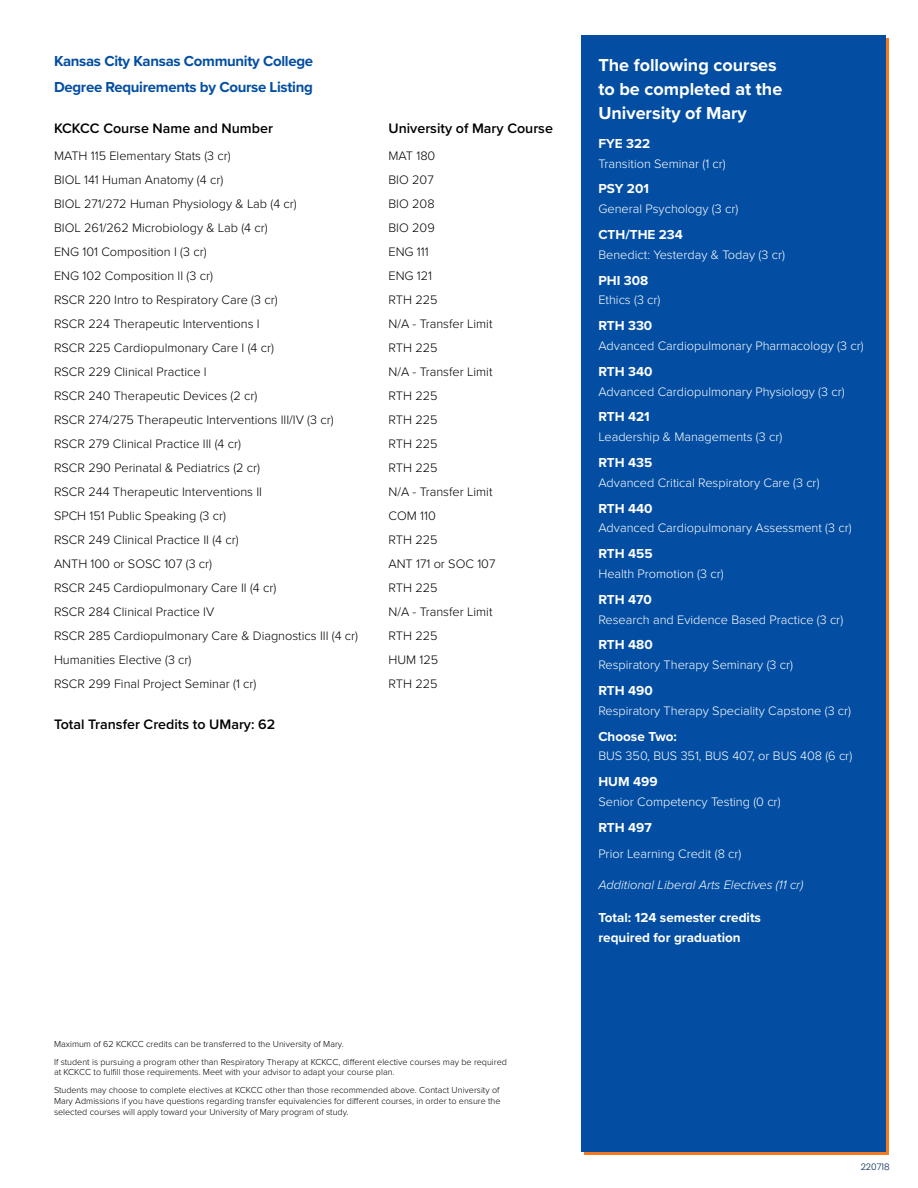
<style>
.page{position:relative;width:918px;height:1188px;background:#fff}
.page>*{position:absolute;margin:0;border:0;box-sizing:border-box;transform-origin:0 0}
.t1{font:700 18px/23.9px "Proxima Nova";color:#fff}
.t2{font:700 15px/26.2px "Proxima Nova";letter-spacing:-.02em;color:#034ea2}
.t3{font:600 14.25px "Proxima Nova";color:#000}
.t4{font:700 13.5px/19.5px "Proxima Nova";color:#fff}
.t5{font:300 12.75px "Proxima Nova";color:#000}
.t6{font:300 12.75px "Proxima Nova";color:#fff}
.t7{font:italic 300 12.75px "Proxima Nova";color:#fff}
.t8{font:300 9px/17.5px "Proxima Nova";color:#000}
.t9{font:300 9px "Poppins";color:#002550}
</style>
<div class="page">
<div style="left:581px;top:36px;width:305px;height:1116px;background:#034ea2"></div>
<p class="t2" style="left:54px;top:47px;width:261px">Kansas City Kansas Community College<br>Degree Requirements by Course Listing</p>
<p class="t3" style="left:54px;top:118px;width:221px">KCKCC Course Name and Number</p>
<p class="t3" style="left:389px;top:118px;width:166px">University of Mary Course</p>
<p class="t5" style="left:54px;top:146px;width:178px">MATH 115 Elementary Stats (3 cr)</p>
<p class="t5" style="left:388px;top:146px;width:48px">MAT 180</p>
<p class="t5" style="left:54px;top:170px;width:171px">BIOL 141 Human Anatomy (4 cr)</p>
<p class="t5" style="left:388px;top:170px;width:47px">BIO 207</p>
<p class="t5" style="left:54px;top:194px;width:244px">BIOL 271/272 Human Physiology &amp; Lab (4 cr)</p>
<p class="t5" style="left:388px;top:194px;width:48px">BIO 208</p>
<p class="t5" style="left:54px;top:218px;width:215px">BIOL 261/262 Microbiology &amp; Lab (4 cr)</p>
<p class="t5" style="left:388px;top:218px;width:48px">BIO 209</p>
<p class="t5" style="left:54px;top:242px;width:154px">ENG 101 Composition I (3 cr)</p>
<p class="t5" style="left:388px;top:242px;width:42px">ENG 111</p>
<p class="t5" style="left:54px;top:266px;width:160px">ENG 102 Composition II (3 cr)</p>
<p class="t5" style="left:388px;top:266px;width:45px">ENG 121</p>
<p class="t5" style="left:54px;top:290px;width:225px">RSCR 220 Intro to Respiratory Care (3 cr)</p>
<p class="t5" style="left:388px;top:290px;width:51px">RTH 225</p>
<p class="t5" style="left:54px;top:314px;width:207px">RSCR 224 Therapeutic Interventions I</p>
<p class="t5" style="left:388px;top:314px;width:106px">N/A - Transfer Limit</p>
<p class="t5" style="left:54px;top:338px;width:222px">RSCR 225 Cardiopulmonary Care I (4 cr)</p>
<p class="t5" style="left:388px;top:338px;width:51px">RTH 225</p>
<p class="t5" style="left:54px;top:362px;width:154px">RSCR 229 Clinical Practice I</p>
<p class="t5" style="left:388px;top:362px;width:106px">N/A - Transfer Limit</p>
<p class="t5" style="left:54px;top:386px;width:205px">RSCR 240 Therapeutic Devices (2 cr)</p>
<p class="t5" style="left:388px;top:386px;width:51px">RTH 225</p>
<p class="t5" style="left:54px;top:410px;width:281px">RSCR 274/275 Therapeutic Interventions III/IV (3 cr)</p>
<p class="t5" style="left:388px;top:410px;width:51px">RTH 225</p>
<p class="t5" style="left:54px;top:434px;width:189px">RSCR 279 Clinical Practice III (4 cr)</p>
<p class="t5" style="left:388px;top:434px;width:51px">RTH 225</p>
<p class="t5" style="left:54px;top:458px;width:208px">RSCR 290 Perinatal &amp; Pediatrics (2 cr)</p>
<p class="t5" style="left:388px;top:458px;width:51px">RTH 225</p>
<p class="t5" style="left:54px;top:482px;width:210px">RSCR 244 Therapeutic Interventions II</p>
<p class="t5" style="left:388px;top:482px;width:106px">N/A - Transfer Limit</p>
<p class="t5" style="left:54px;top:506px;width:174px">SPCH 151 Public Speaking (3 cr)</p>
<p class="t5" style="left:388px;top:506px;width:49px">COM 110</p>
<p class="t5" style="left:54px;top:530px;width:186px">RSCR 249 Clinical Practice II (4 cr)</p>
<p class="t5" style="left:388px;top:530px;width:51px">RTH 225</p>
<p class="t5" style="left:54px;top:554px;width:160px">ANTH 100 or SOSC 107 (3 cr)</p>
<p class="t5" style="left:388px;top:554px;width:108px">ANT 171 or SOC 107</p>
<p class="t5" style="left:54px;top:578px;width:224px">RSCR 245 Cardiopulmonary Care II (4 cr)</p>
<p class="t5" style="left:388px;top:578px;width:51px">RTH 225</p>
<p class="t5" style="left:54px;top:602px;width:162px">RSCR 284 Clinical Practice IV</p>
<p class="t5" style="left:388px;top:602px;width:106px">N/A - Transfer Limit</p>
<p class="t5" style="left:54px;top:626px;width:306px">RSCR 285 Cardiopulmonary Care &amp; Diagnostics III (4 cr)</p>
<p class="t5" style="left:388px;top:626px;width:51px">RTH 225</p>
<p class="t5" style="left:54px;top:650px;width:139px">Humanities Elective (3 cr)</p>
<p class="t5" style="left:388px;top:650px;width:51px">HUM 125</p>
<p class="t5" style="left:54px;top:674px;width:204px">RSCR 299 Final Project Seminar (1 cr)</p>
<p class="t5" style="left:388px;top:674px;width:51px">RTH 225</p>
<p class="t3" style="left:54px;top:713px;width:223px">Total Transfer Credits to UMary: 62</p>
<p class="t8" style="left:54px;top:1035px;width:454px">Maximum of 62 KCKCC credits can be transferred to the University of Mary.<br>If student is pursuing a program other than Respiratory Therapy at KCKCC, different elective courses may be required</p>
<p class="t8" style="left:54px;top:1063px;width:447px">at KCKCC to fulfill those requirements. Meet with your advisor to adapt your course plan.<br>Students may choose to complete electives at KCKCC other than those recommended above. Contact University of</p>
<p class="t8" style="left:54px;top:1095px;width:448px;line-height:10.8px">Mary Admissions if you have questions regarding transfer equivalencies for different courses, in order to ensure the selected courses will apply toward your University of Mary program of study.</p>
<h1 class="t1" style="left:598px;top:53px;width:185px">The following courses to be completed at the<br>University of Mary</h1>
<p class="t4" style="left:598px;top:133px;width:53px">FYE 322</p>
<p class="t6" style="left:598px;top:154px;width:129px">Transition Seminar (1 cr)</p>
<p class="t4" style="left:598px;top:179px;width:52px">PSY 201</p>
<p class="t6" style="left:598px;top:199px;width:141px">General Psychology (3 cr)</p>
<p class="t4" style="left:598px;top:224px;width:86px">CTH/THE 234</p>
<p class="t6" style="left:598px;top:245px;width:188px">Benedict: Yesterday &amp; Today (3 cr)</p>
<p class="t4" style="left:598px;top:270px;width:51px">PHI 308</p>
<p class="t6" style="left:598px;top:291px;width:64px">Ethics (3 cr)</p>
<p class="t4" style="left:598px;top:316px;width:55px">RTH 330</p>
<p class="t6" style="left:598px;top:336px;width:267px">Advanced Cardiopulmonary Pharmacology (3 cr)</p>
<p class="t4" style="left:598px;top:361px;width:56px">RTH 340</p>
<p class="t6" style="left:598px;top:382px;width:248px">Advanced Cardiopulmonary Physiology (3 cr)</p>
<p class="t4" style="left:598px;top:407px;width:53px">RTH 421</p>
<p class="t6" style="left:598px;top:427px;width:185px">Leadership &amp; Managements (3 cr)</p>
<p class="t4" style="left:598px;top:452px;width:55px">RTH 435</p>
<p class="t6" style="left:598px;top:473px;width:223px">Advanced Critical Respiratory Care (3 cr)</p>
<p class="t4" style="left:598px;top:498px;width:56px">RTH 440</p>
<p class="t6" style="left:598px;top:519px;width:255px">Advanced Cardiopulmonary Assessment (3 cr)</p>
<p class="t4" style="left:598px;top:544px;width:56px">RTH 455</p>
<p class="t6" style="left:598px;top:564px;width:127px">Health Promotion (3 cr)</p>
<p class="t4" style="left:598px;top:589px;width:55px">RTH 470</p>
<p class="t6" style="left:598px;top:610px;width:246px">Research and Evidence Based Practice (3 cr)</p>
<p class="t4" style="left:598px;top:635px;width:56px">RTH 480</p>
<p class="t6" style="left:598px;top:655px;width:196px">Respiratory Therapy Seminary (3 cr)</p>
<p class="t4" style="left:598px;top:680px;width:56px">RTH 490</p>
<p class="t6" style="left:598px;top:701px;width:254px">Respiratory Therapy Speciality Capstone (3 cr)</p>
<p class="t4" style="left:598px;top:726px;width:80px">Choose Two:</p>
<p class="t6" style="left:598px;top:747px;width:255px">BUS 350, BUS 351, BUS 407, or BUS 408 (6 cr)</p>
<p class="t4" style="left:598px;top:772px;width:61px">HUM 499</p>
<p class="t6" style="left:598px;top:792px;width:184px">Senior Competency Testing (0 cr)</p>
<p class="t4" style="left:598px;top:817px;width:55px">RTH 497</p>
<p class="t6" style="left:598px;top:844px;width:145px">Prior Learning Credit (8 cr)</p>
<p class="t7" style="left:598px;top:876px;width:206px">Additional Liberal Arts Electives (11 cr)</p>
<p class="t4" style="left:598px;top:908px;width:164px">Total: 124 semester credits required for graduation</p>
<p class="t9" style="left:861px;top:1162px;width:30px">220718</p>
</div>
